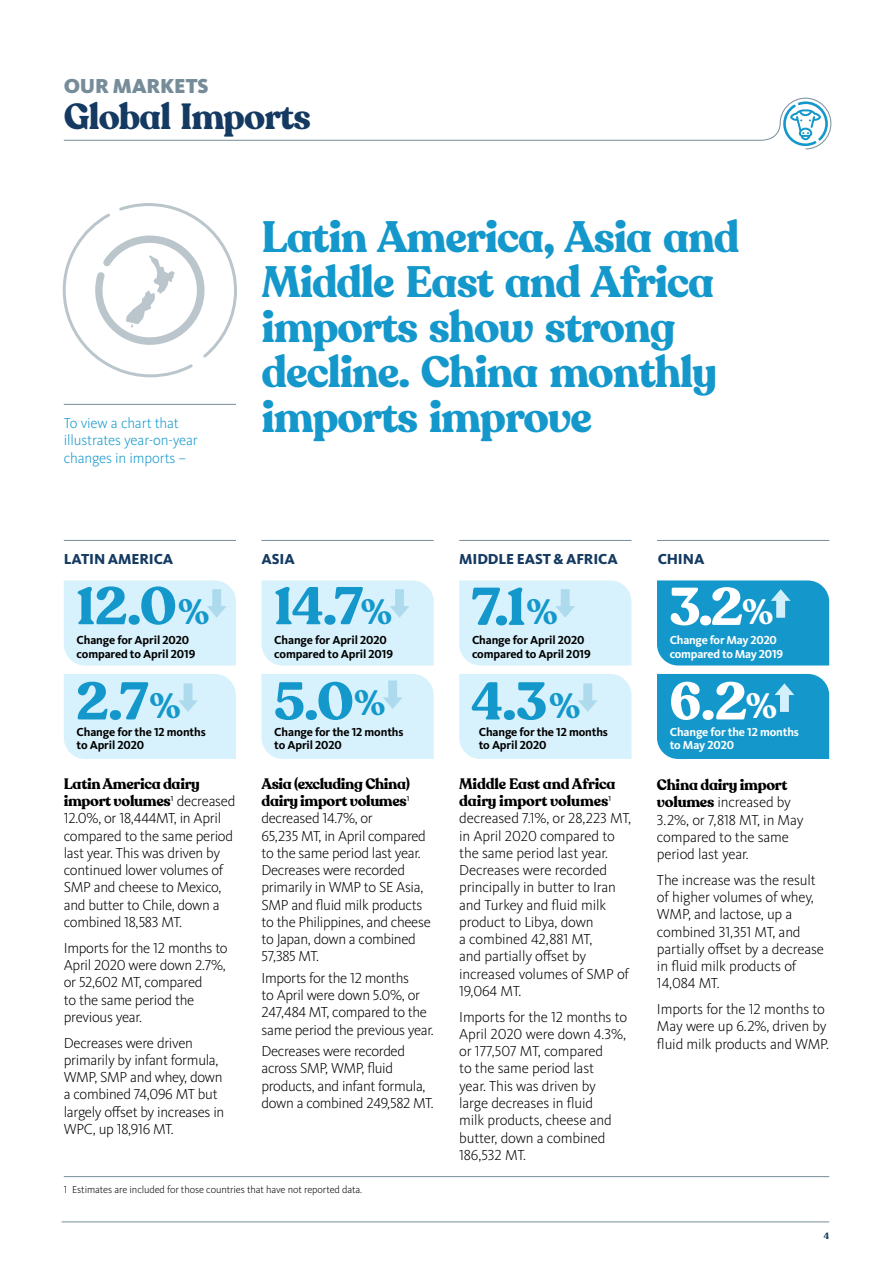
<style>
.page{position:relative;width:893px;height:1263px;background:#fff}
.page>*{position:absolute;margin:0;border:0;box-sizing:border-box;transform-origin:0 0}
.t1{font:700 52.5px "Recoleta Alt";color:#1498cb}
.t2{font:700 52.5px "Recoleta Alt";color:#fff}
.t3{font:700 43.5px/45px "Recoleta Alt";letter-spacing:-.025em;color:#1498cb}
.t4{font:700 36px "Recoleta Alt";letter-spacing:-.025em;color:#143a62}
.t5{font:700 34.8px "Recoleta Alt";color:#1498cb}
.t6{font:700 34.8px "Recoleta Alt";color:#fff}
.t7{font:900 21px "Kievit OT";letter-spacing:-.01em;color:#768d99}
.t8{font:300 15px/17.2px "Kievit OT";letter-spacing:-.02em;color:#000}
.t9{font:700 15px/17.2px "Recoleta Alt";letter-spacing:-.02em;color:#000}
.t10{font:300 15px/17.2px "Kievit OT";letter-spacing:-.01em;color:#1498cb}
.t11{font:800 15px "Kievit OT";letter-spacing:-.01em;color:#143a62}
.t12{font:700 12px/13.5px "Kievit OT";letter-spacing:-.01em;color:#000}
.t13{font:700 12px/13.5px "Kievit OT";letter-spacing:-.02em;color:#fff}
.t14{font:300 10.5px "Kievit OT";letter-spacing:-.01em;color:#000}
.t15{font:700 9px "Recoleta Alt";color:#143a62}
.s1{font-family:"Kievit OT";font-weight:300}
.s2{font-family:"Recoleta Alt";font-weight:700}
</style>
<div class="page">
<hr style="left:64px;top:404px;width:172px;height:1px;background:#768d99">
<svg style="left:62px;top:203px;width:175px;height:175px"></svg>
<hr style="left:62px;top:1221px;width:767px;height:1px;background:#768d99">
<svg style="left:63px;top:97px;width:769px;height:53px"></svg>
<hr style="left:261px;top:540px;width:173px;height:1px;background:#768d99">
<hr style="left:64px;top:540px;width:172px;height:1px;background:#768d99">
<hr style="left:657px;top:540px;width:172px;height:1px;background:#768d99">
<hr style="left:459px;top:540px;width:172px;height:1px;background:#768d99">
<hr style="left:64px;top:1176px;width:765px;height:1px;background:#768d99">
<div style="left:657px;top:580px;width:172px;height:85px;background:#1498cb"></div>
<div style="left:261px;top:674px;width:173px;height:85px;background:#d8f2fd"></div>
<div style="left:261px;top:580px;width:173px;height:85px;background:#d8f2fd"></div>
<div style="left:459px;top:580px;width:172px;height:85px;background:#d8f2fd"></div>
<div style="left:64px;top:580px;width:172px;height:85px;background:#d8f2fd"></div>
<div style="left:459px;top:674px;width:172px;height:85px;background:#d8f2fd"></div>
<div style="left:64px;top:674px;width:172px;height:85px;background:#d8f2fd"></div>
<div style="left:657px;top:674px;width:172px;height:85px;background:#1498cb"></div>
<h3 class="t7" style="left:64px;top:73px;width:146px">OUR MARKETS</h3>
<h3 class="t4" style="left:64px;top:93px;width:249px">Global Imports</h3>
<p class="t10" style="left:64px;top:415px;width:136px">To view a chart that illustrates year-on-year changes in imports –</p>
<h2 class="t3" style="left:261px;top:216px;width:479px">Latin America, Asia and<br>Middle East and Africa imports show strong decline. China monthly imports improve</h2>
<p class="t11" style="left:64px;top:550px;width:111px">LATIN AMERICA</p>
<p class="t11" style="left:261px;top:550px;width:35px">ASIA</p>
<p class="t11" style="left:459px;top:550px;width:160px">MIDDLE EAST &amp; AFRICA</p>
<p class="t11" style="left:658px;top:550px;width:48px">CHINA</p>
<h1 class="t1" style="left:76px;top:573px;width:102px">12.0</h1>
<h1 class="t1" style="left:274px;top:573px;width:91px">14.7</h1>
<h1 class="t2" style="left:669px;top:574px;width:75px">3.2</h1>
<h1 class="t1" style="left:472px;top:574px;width:56px">7.1</h1>
<h3 class="t5" style="left:178px;top:590px;width:33px">%</h3>
<h3 class="t5" style="left:361px;top:590px;width:33px">%</h3>
<h3 class="t5" style="left:526px;top:590px;width:33px">%</h3>
<h3 class="t6" style="left:742px;top:590px;width:33px">%</h3>
<p class="t12" style="left:77px;top:634px;width:120px">Change for April 2020 compared to April 2019</p>
<p class="t13" style="left:670px;top:634px;width:115px">Change for May 2020 compared to May 2019</p>
<p class="t12" style="left:274px;top:634px;width:120px">Change for April 2020 compared to April 2019</p>
<p class="t12" style="left:472px;top:634px;width:120px">Change for April 2020 compared to April 2019</p>
<h1 class="t1" style="left:76px;top:668px;width:74px">2.7</h1>
<h1 class="t2" style="left:669px;top:668px;width:79px">6.2</h1>
<h1 class="t1" style="left:274px;top:668px;width:82px">5.0</h1>
<h1 class="t1" style="left:472px;top:668px;width:77px">4.3</h1>
<h3 class="t6" style="left:746px;top:684px;width:33px">%</h3>
<p class="t13" style="left:670px;top:725px;width:131px">Change for the 12 months to May 2020</p>
<h3 class="t5" style="left:354px;top:681px;width:33px">%</h3>
<h3 class="t5" style="left:149px;top:684px;width:33px">%</h3>
<h3 class="t5" style="left:549px;top:684px;width:33px">%</h3>
<p class="t12" style="left:77px;top:725px;width:131px">Change for the 12 months to April 2020</p>
<p class="t12" style="left:274px;top:725px;width:131px">Change for the 12 months to April 2020</p>
<p class="t12" style="left:479px;top:725px;width:131px">Change for the 12 months to April 2020</p>
<p class="t9" style="left:64px;top:776px;width:173px">Latin America dairy import volumes<span class="s1">¹ decreased</span></p>
<p class="t8" style="left:64px;top:810px;width:171px">12.0%, or 18,444MT, in April compared to the same period last year. This was driven by continued lower volumes of<br>SMP and cheese to Mexico, and butter to Chile, down a combined 18,583 MT.</p>
<p class="t8" style="left:64px;top:939px;width:165px">Imports for the 12 months to<br>April 2020 were down 2.7%, or 52,602 MT, compared<br>to the same period the previous year.</p>
<p class="t8" style="left:64px;top:1034px;width:162px">Decreases were driven primarily by infant formula,<br>WMP, SMP and whey, down a combined 74,096 MT but largely offset by increases in<br>WPC, up 18,916 MT.</p>
<p class="t9" style="left:261px;top:776px;width:150px">Asia (excluding China) dairy import volumes<span class="s1">¹</span></p>
<p class="t8" style="left:261px;top:810px;width:171px">decreased 14.7%, or<br>65,235 MT, in April compared to the same period last year.<br>Decreases were recorded primarily in WMP to SE Asia,<br>SMP and fluid milk products to the Philippines, and cheese to Japan, down a combined<br>57,385 MT.</p>
<p class="t8" style="left:261px;top:970px;width:174px">Imports for the 12 months<br>to April were down 5.0%, or<br>247,484 MT, compared to the same period the previous year.</p>
<p class="t8" style="left:261px;top:1043px;width:174px">Decreases were recorded across SMP, WMP, fluid products, and infant formula, down a combined 249,582 MT.</p>
<p class="t14" style="left:64px;top:1183px;width:300px">1 Estimates are included for those countries that have not reported data.</p>
<p class="t9" style="left:459px;top:776px;width:158px">Middle East and Africa dairy import volumes<span class="s1">¹</span></p>
<p class="t8" style="left:459px;top:810px;width:173px">decreased 7.1%, or 28,223 MT, in April 2020 compared to the same period last year.<br>Decreases were recorded principally in butter to Iran and Turkey and fluid milk product to Libya, down<br>a combined 42,881 MT,<br>and partially offset by increased volumes of SMP of<br>19,064 MT.</p>
<p class="t8" style="left:459px;top:1008px;width:169px">Imports for the 12 months to<br>April 2020 were down 4.3%, or 177,507 MT, compared<br>to the same period last<br>year. This was driven by large decreases in fluid<br>milk products, cheese and butter, down a combined<br>186,532 MT.</p>
<p class="t9" style="left:657px;top:777px;width:132px">China dairy import</p>
<p class="t8" style="left:657px;top:794px;width:148px"><span class="s2">volumes</span> increased by<br>3.2%, or 7,818 MT, in May compared to the same period last year.</p>
<p class="t8" style="left:657px;top:871px;width:169px">The increase was the result of higher volumes of whey,<br>WMP, and lactose, up a combined 31,351 MT, and partially offset by a decrease in fluid milk products of<br>14,084 MT.</p>
<p class="t8" style="left:657px;top:1001px;width:174px">Imports for the 12 months to<br>May were up 6.2%, driven by fluid milk products and WMP.</p>
<p class="t15" style="left:824px;top:1230px;width:7px">4</p>
</div>
